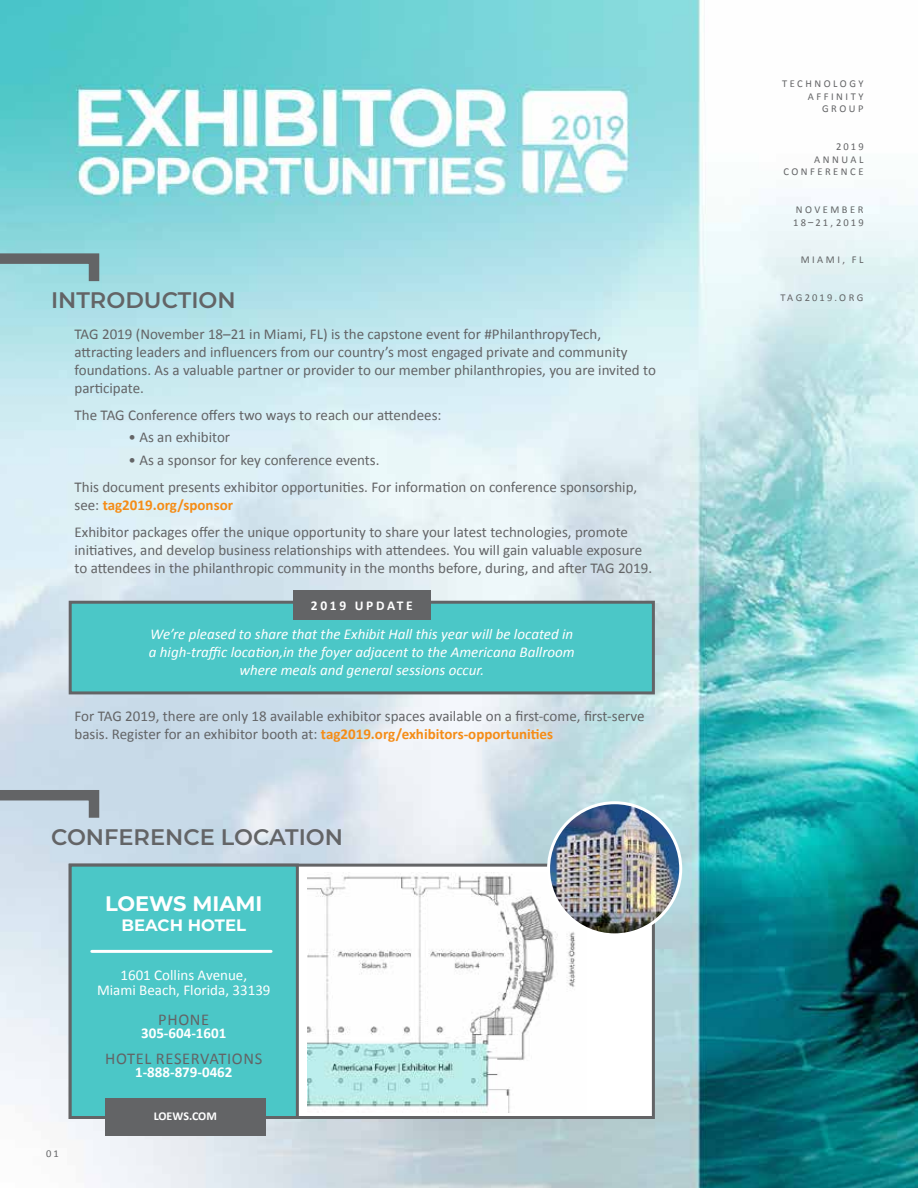
<style>
.page{position:relative;width:918px;height:1188px;background:#fff}
.page>*{position:absolute;margin:0;border:0;box-sizing:border-box;transform-origin:0 0}
.t1{font:600 22.5px "Montserrat";color:#636466}
.t2{font:700 21px "Montserrat";color:#fff}
.t3{font:16.5px "Calibri";letter-spacing:.04em;color:#636466}
.t4{font:700 16.5px "Montserrat";color:#fff}
.t5{font:15px/18px "Calibri";color:#636466}
.t6{font:italic 15px/18px "Calibri";color:#fff;text-align:center}
.t7{font:15px/15px "Calibri";color:#fff;text-align:center}
.t8{font:700 15px "Calibri";color:#fff}
.t9{font:700 13.5px "Calibri";letter-spacing:.2em;color:#fff}
.t10{font:700 12px "Calibri";color:#fff}
.t11{font:10.5px/12.6px "Calibri";letter-spacing:.24em;color:#636466;text-align:right}
.t12{font:10.5px "Calibri";letter-spacing:.21em;color:#636466}
.s1{font-weight:700;color:#f58c16}
</style>
<div class="page">
<img style="left:0;top:0;width:918px;height:1188px">
<div style="left:69px;top:864px;width:586px;height:255px;background:#fff;border:3px solid #636466"></div>
<div style="left:69px;top:864px;width:230px;height:255px;background:#4bc7c7;border:3px solid #636466"></div>
<svg style="left:0;top:785px;width:105px;height:43px;background:#aebbc6"></svg>
<svg style="left:0;top:248px;width:105px;height:44px;background:#8cbcc0"></svg>
<div style="left:69px;top:601px;width:586px;height:93px;background:#4bc7c7;border:3px solid #636466"></div>
<div style="left:293px;top:590px;width:138px;height:30px;background:#636466"></div>
<div style="left:105px;top:1098px;width:160px;height:38px;background:#636466"></div>
<hr style="left:92px;top:950px;width:179px;height:3px;background:#fff">
<img style="left:307px;top:874px;width:268px;height:239px">
<img style="left:549px;top:803px;width:132px;height:132px;border-radius:66px">
<div style="left:547px;top:801px;width:135px;height:135px;border:3px solid #fff;border-radius:50%"></div>
<h1 class="t1" style="left:51px;top:284px;width:186px">INTRODUCTION</h1>
<p class="t5" style="left:75px;top:325px;width:583px">TAG 2019 (November 18–21 in Miami, FL) is the capstone event for #PhilanthropyTech, attracting leaders and influencers from our country’s most engaged private and community foundations. As a valuable partner or provider to our member philanthropies, you are invited to participate.</p>
<p class="t5" style="left:75px;top:406px;width:369px">The TAG Conference offers two ways to reach our attendees:</p>
<p class="t5" style="left:129px;top:428px;width:103px">• As an exhibitor</p>
<p class="t5" style="left:75px;top:446px;width:564px;line-height:27px;text-indent:54px">• As a sponsor for key conference events.<br>This document presents exhibitor opportunities. For information on conference sponsorship,</p>
<p class="t5" style="left:75px;top:491px;width:555px;line-height:27px">see: <span class="s1">tag2019.org/sponsor<br></span>Exhibitor packages offer the unique opportunity to share your latest technologies, promote</p>
<p class="t5" style="left:75px;top:541px;width:579px">initiatives, and develop business relationships with attendees. You will gain valuable exposure to attendees in the philanthropic community in the months before, during, and after TAG 2019.</p>
<p class="t9" style="left:311px;top:597px;width:104px">2019 UPDATE</p>
<p class="t6" style="left:149px;top:624px;width:427px">We’re pleased to share that the Exhibit Hall this year will be located in a high-traffic location,in the foyer adjacent to the Americana Ballroom where meals and general sessions occur.</p>
<p class="t5" style="left:75px;top:707px;width:572px">For TAG 2019, there are only 18 available exhibitor spaces available on a first-come, first-serve basis. Register for an exhibitor booth at: <span class="s1">tag2019.org/exhibitors-opportunities</span></p>
<h1 class="t1" style="left:51px;top:821px;width:294px">CONFERENCE LOCATION</h1>
<h2 class="t2" style="left:105px;top:888px;width:159px">LOEWS MIAMI</h2>
<p class="t4" style="left:121px;top:913px;width:126px">BEACH HOTEL</p>
<p class="t7" style="left:97px;top:967px;width:175px">1601 Collins Avenue,<br>Miami Beach, Florida, 33139</p>
<p class="t3" style="left:158px;top:1009px;width:53px">PHONE</p>
<p class="t8" style="left:141px;top:1024px;width:87px">305-604-1601</p>
<p class="t3" style="left:105px;top:1048px;width:159px">HOTEL RESERVATIONS</p>
<p class="t8" style="left:135px;top:1063px;width:99px">1-888-879-0462</p>
<p class="t11" style="left:46px;top:1148px;width:14px">01</p>
<p class="t10" style="left:154px;top:1109px;width:65px">LOEWS.COM</p>
<p class="t11" style="left:782px;top:77px;width:83px">TECHNOLOGY<br>AFFINITY<br>GROUP</p>
<p class="t11" style="left:783px;top:140px;width:82px">2019<br>ANNUAL<br>CONFERENCE</p>
<p class="t11" style="left:793px;top:203px;width:72px;text-align:left">NOVEMBER<br>18–21,2019</p>
<p class="t11" style="left:801px;top:254px;width:64px">MIAMI, FL</p>
<p class="t12" style="left:781px;top:291px;width:84px">TAG2019.ORG</p>
</div>
